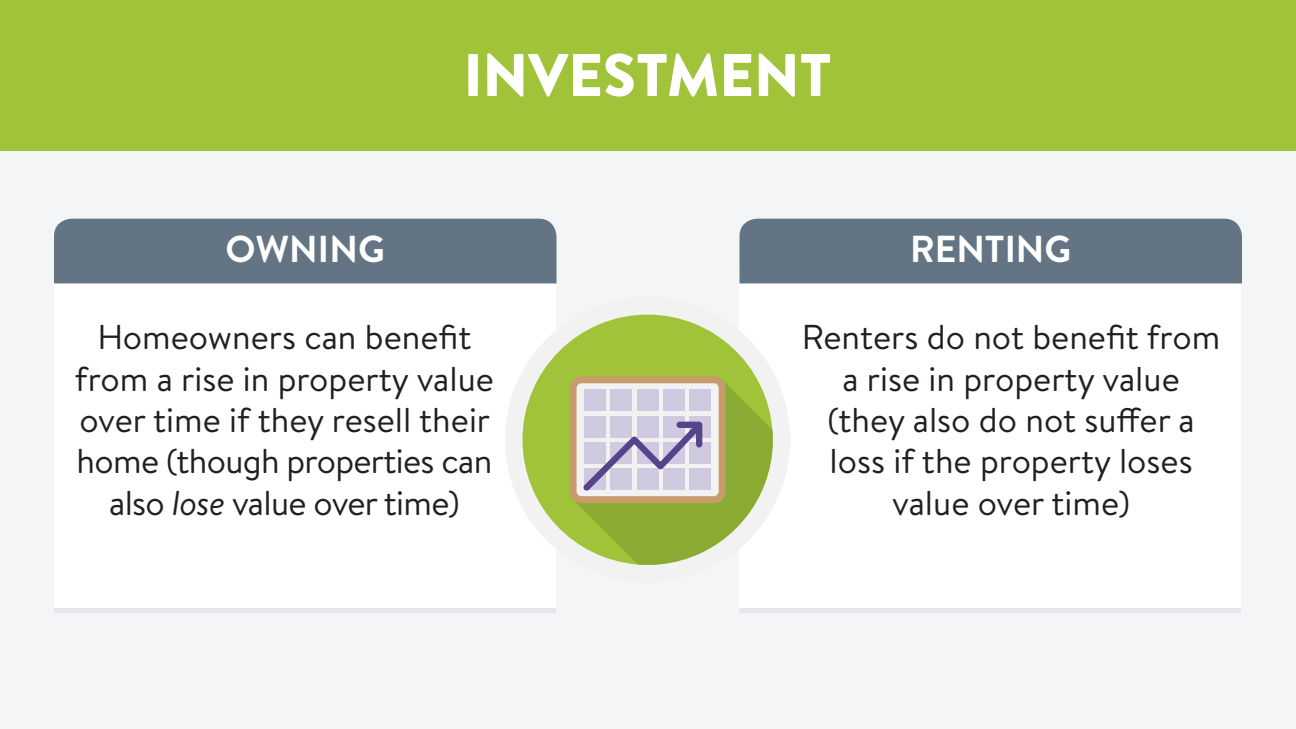
<style>
.page{position:relative;width:1296px;height:729px;background:#f4f5f6}
.page>*{position:absolute;margin:0;border:0;box-sizing:border-box;transform-origin:0 0}
.t1{font:900 60px "Brandon Text";color:#fff}
.t2{font:700 37.5px "Brandon Text";color:#fff}
.t3{font:34.5px/41.4px "Brandon Text";color:#231f20;text-align:center}
.s1{font-style:italic}
</style>
<div class="page">
<div style="left:54px;top:608px;width:502px;height:5px;background:#e5e7ea"></div>
<div style="left:54px;top:267px;width:502px;height:341px;background:#fff"></div>
<div style="left:740px;top:608px;width:501px;height:5px;background:#e5e7ea"></div>
<div style="left:740px;top:267px;width:501px;height:341px;background:#fff"></div>
<div style="left:54px;top:219px;width:502px;height:64px;background:#637584"></div>
<div style="left:740px;top:219px;width:502px;height:64px;background:#637584"></div>
<div style="left:505px;top:297px;width:285px;height:285px;background:#f2f2f2;border-radius:50%"></div>
<svg style="left:522px;top:315px;width:235px;height:226px;fill:#a1c33a"></svg>
<div style="left:570px;top:376px;width:156px;height:127px;background:#c69c6d;border-radius:12px"></div>
<svg style="left:574px;top:379px;width:199px;height:186px"></svg>
<div style="left:0;top:0;width:1296px;height:150px;background:#a1c33a"></div>
<h1 class="t1" style="left:464px;top:33px;width:369px">INVESTMENT</h1>
<p class="t2" style="left:225px;top:223px;width:161px">OWNING</p>
<p class="t2" style="left:910px;top:223px;width:163px">RENTING</p>
<p class="t3" style="left:75px;top:315px;width:421px">Homeowners can benefit from a rise in property value over time if they resell their home (though properties can also <span class="s1">lose</span> value over time)</p>
<p class="t3" style="left:802px;top:315px;width:420px">Renters do not benefit from a rise in property value (they also do not suffer a loss if the property loses value over time)</p>
</div>
